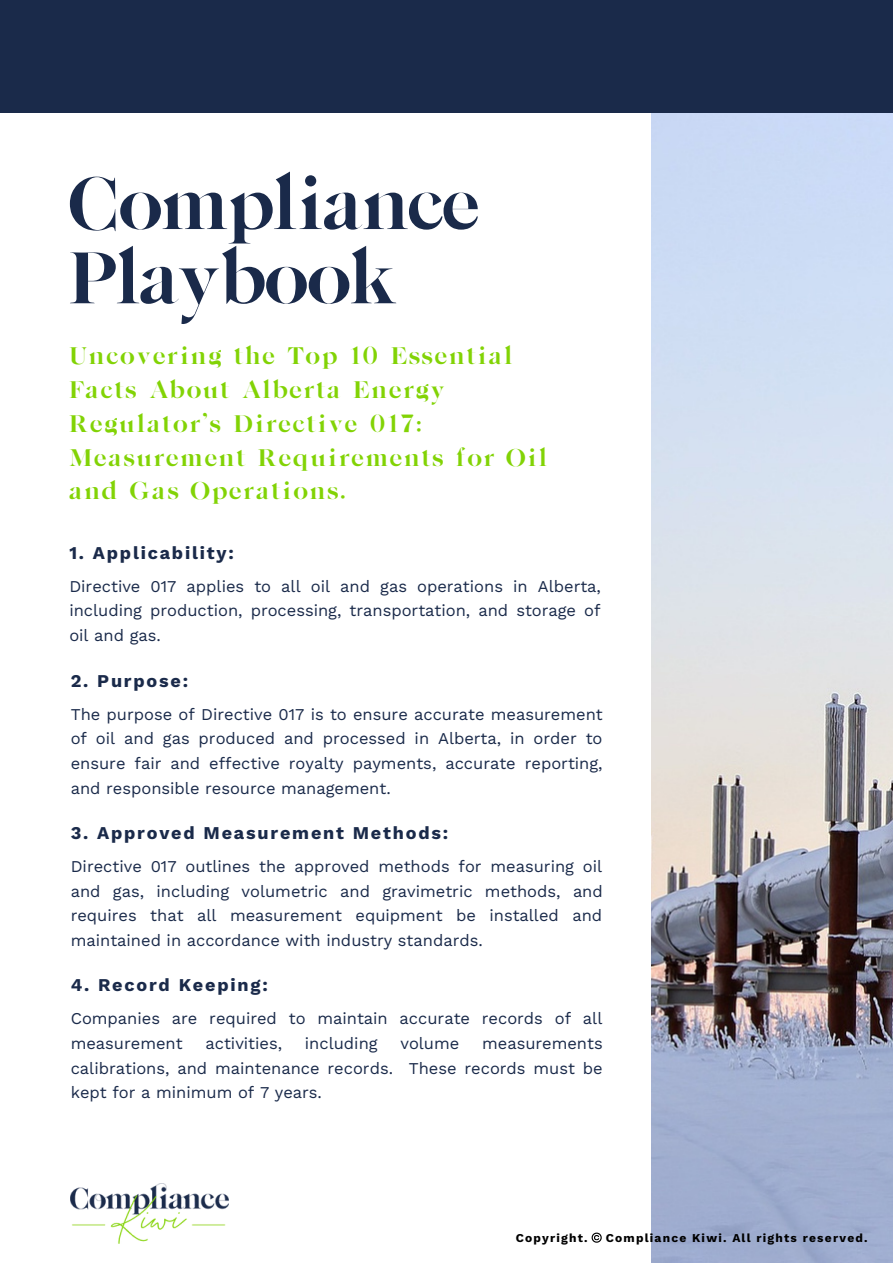
<style>
.page{position:relative;width:893px;height:1264px;background:#fff}
.page>*{position:absolute;margin:0;border:0;box-sizing:border-box;transform-origin:0 0}
.t1{font:75px/74.2px "Sophillia";color:#1a2a4a}
.t2{font:24.6px/33.8px "Sophillia";letter-spacing:.1em;color:#82d305}
.t3{font:700 18px "Work Sans";letter-spacing:.1em;color:#1a2a4a}
.t4{font:16.5px/24.8px "Work Sans";color:#1a2a4a;text-align:justify}
.t5{font:700 12px "Work Sans";letter-spacing:.1em;color:#000}
</style>
<div class="page">
<img style="left:651px;top:113px;width:241px;height:1149px">
<div style="left:0;top:0;width:892px;height:113px;background:#1a2a4a"></div>
<img style="left:71px;top:1183px;width:157px;height:59px">
<svg style="left:591px;top:1232px;width:10px;height:10px"></svg>
<h1 class="t1" style="left:69px;top:175px;width:411px">Compliance<br>Playbook</h1>
<h2 class="t2" style="left:69px;top:342px;width:479px">Uncovering the Top 10 Essential<br>Facts About Alberta Energy<br>Regulator's Directive 017:<br>Measurement Requirements for Oil and Gas Operations.</h2>
<p class="t3" style="left:69px;top:542px;width:166px">1. Applicability:</p>
<p class="t4" style="left:69px;top:573px;width:533px">Directive 017 applies to all oil and gas operations in Alberta, including production, processing, transportation, and storage of oil and gas.</p>
<p class="t3" style="left:71px;top:670px;width:119px">2. Purpose:</p>
<p class="t4" style="left:71px;top:701px;width:533px">The purpose of Directive 017 is to ensure accurate measurement of oil and gas produced and processed in Alberta, in order to ensure fair and effective royalty payments, accurate reporting, and responsible resource management.</p>
<p class="t3" style="left:71px;top:822px;width:379px">3. Approved Measurement Methods:</p>
<p class="t4" style="left:71px;top:853px;width:533px">Directive 017 outlines the approved methods for measuring oil and gas, including volumetric and gravimetric methods, and requires that all measurement equipment be installed and maintained in accordance with industry standards.</p>
<p class="t3" style="left:71px;top:974px;width:198px">4. Record Keeping:</p>
<p class="t4" style="left:71px;top:1006px;width:533px">Companies are required to maintain accurate records of all measurement</p>
<p class="t4" style="left:205px;top:1030px;width:78px">activities,</p>
<p class="t4" style="left:305px;top:1030px;width:74px">including</p>
<p class="t4" style="left:400px;top:1030px;width:60px">volume</p>
<p class="t4" style="left:71px;top:1030px;width:533px;text-indent:411px">measurements calibrations, and maintenance records. These records must be kept for a minimum of 7 years.</p>
<p class="t5" style="left:515px;top:1230px;width:73px">Copyright.</p>
<p class="t5" style="left:605px;top:1230px;width:263px">Compliance Kiwi. All rights reserved.</p>
</div>
